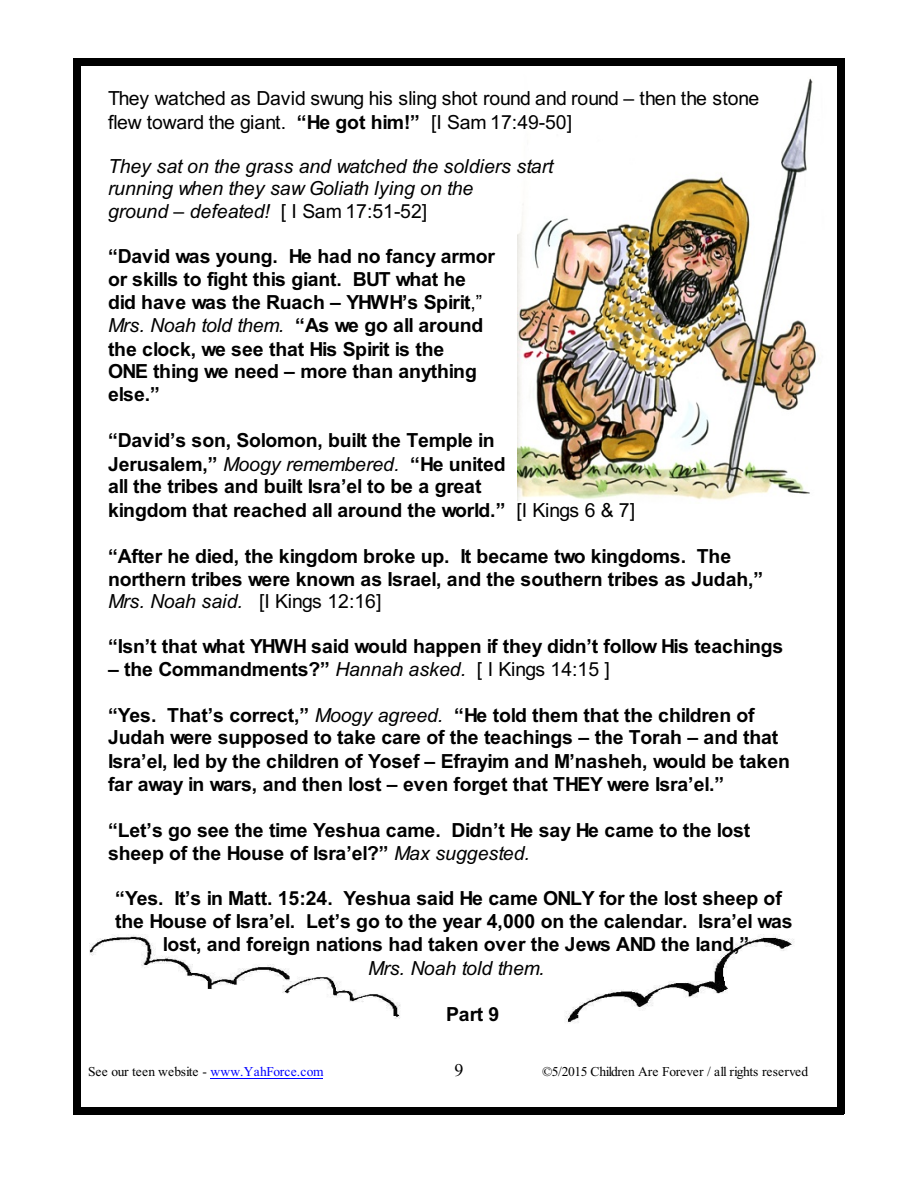
<style>
.page{position:relative;width:918px;height:1188px;background:#fff}
.page>*{position:absolute;margin:0;border:0;box-sizing:border-box;transform-origin:0 0}
.t1{font:700 19.5px/23.1px "Arial";letter-spacing:-.01em;color:#000}
.t2{font:italic 19.5px/22.5px "Arial";color:#000}
.t3{font:19.5px/23.4px "Arial";color:#000}
.t4{font:18px "Times New Roman";color:#000}
.t5{font:13.5px "Times New Roman";letter-spacing:-.005em;color:#000}
.s1{font-weight:700}
.s2{font-style:normal}
.s3{font-weight:400}
.s4{font-weight:400;font-style:italic}
.s5{color:#00f}
</style>
<div class="page">
<div style="left:74px;top:58px;width:7px;height:1056px;background:#000"></div>
<div style="left:837px;top:58px;width:7px;height:1056px;background:#000"></div>
<div style="left:74px;top:58px;width:770px;height:8px;background:#000"></div>
<div style="left:74px;top:1107px;width:770px;height:7px;background:#000"></div>
<img style="left:518px;top:78px;width:298px;height:423px">
<img style="left:90px;top:934px;width:704px;height:89px">
<hr style="left:211px;top:1078px;width:112px;height:1px;background:#00f">
<p class="t3" style="left:108px;top:89px;width:653px">They watched as David swung his sling shot round and round – then the stone flew toward the giant. <span class="s1">“He got him!”</span> [I Sam 17:49-50]</p>
<p class="t2" style="left:108px;top:156px;width:447px">They sat on the grass and watched the soldiers start running when they saw Goliath lying on the<br>ground – defeated! <span class="s2">[ I Sam 17:51-52]</span></p>
<p class="t1" style="left:108px;top:246px;width:389px">“David was young. He had no fancy armor or skills to fight this giant. BUT what he did have was the Ruach – YHWH’s Spirit<span class="s3">,” </span><span class="s4">Mrs. Noah told them.</span> “As we go all around the clock, we see that His Spirit is the<br>ONE thing we need – more than anything else.”</p>
<p class="t1" style="left:108px;top:431px;width:529px">“David’s son, Solomon, built the Temple in<br>Jerusalem,” <span class="s4">Moogy remembered.</span> “He united<br>all the tribes and built Isra’el to be a great<br>kingdom that reached all around the world.” <span class="s3">[I Kings 6 &amp; 7]</span></p>
<p class="t1" style="left:108px;top:546px;width:657px">“After he died, the kingdom broke up. It became two kingdoms. The northern tribes were known as Israel, and the southern tribes as Judah,”<br><span class="s4">Mrs. Noah said.</span> <span class="s3">[I Kings 12:16]</span></p>
<p class="t1" style="left:108px;top:637px;width:677px">“Isn’t that what YHWH said would happen if they didn’t follow His teachings</p>
<p class="t1" style="left:108px;top:659px;width:504px">– the Commandments?” <span class="s4">Hannah asked.</span> <span class="s3">[ I Kings 14:15 ]</span></p>
<p class="t1" style="left:108px;top:705px;width:684px">“Yes. That’s correct,” <span class="s4">Moogy agreed.</span> “He told them that the children of Judah were supposed to take care of the teachings – the Torah – and that Isra’el, led by the children of Yosef – Efrayim and M’nasheh, would be taken far away in wars, and then lost – even forget that THEY were Isra’el.”</p>
<p class="t1" style="left:108px;top:821px;width:644px;line-height:22.5px">“Let’s go see the time Yeshua came. Didn’t He say He came to the lost sheep of the House of Isra’el?” <span class="s4">Max suggested.</span></p>
<p class="t1" style="left:115px;top:889px;width:679px;text-align:center">“Yes. It’s in Matt. 15:24. Yeshua said He came ONLY for the lost sheep of the House of Isra’el. Let’s go to the year 4,000 on the calendar. Isra’el was lost, and foreign nations had taken over the Jews AND the land,”</p>
<p class="t2" style="left:368px;top:958px;width:178px">Mrs. Noah told them.</p>
<p class="t1" style="left:446px;top:1004px;width:55px">Part 9</p>
<p class="t5" style="left:88px;top:1067px;width:237px">See our teen website - <span class="s5">www.YahForce.com</span></p>
<p class="t4" style="left:454px;top:1063px;width:10px">9</p>
<p class="t5" style="left:542px;top:1067px;width:268px">©5/2015 Children Are Forever / all rights reserved</p>
</div>
